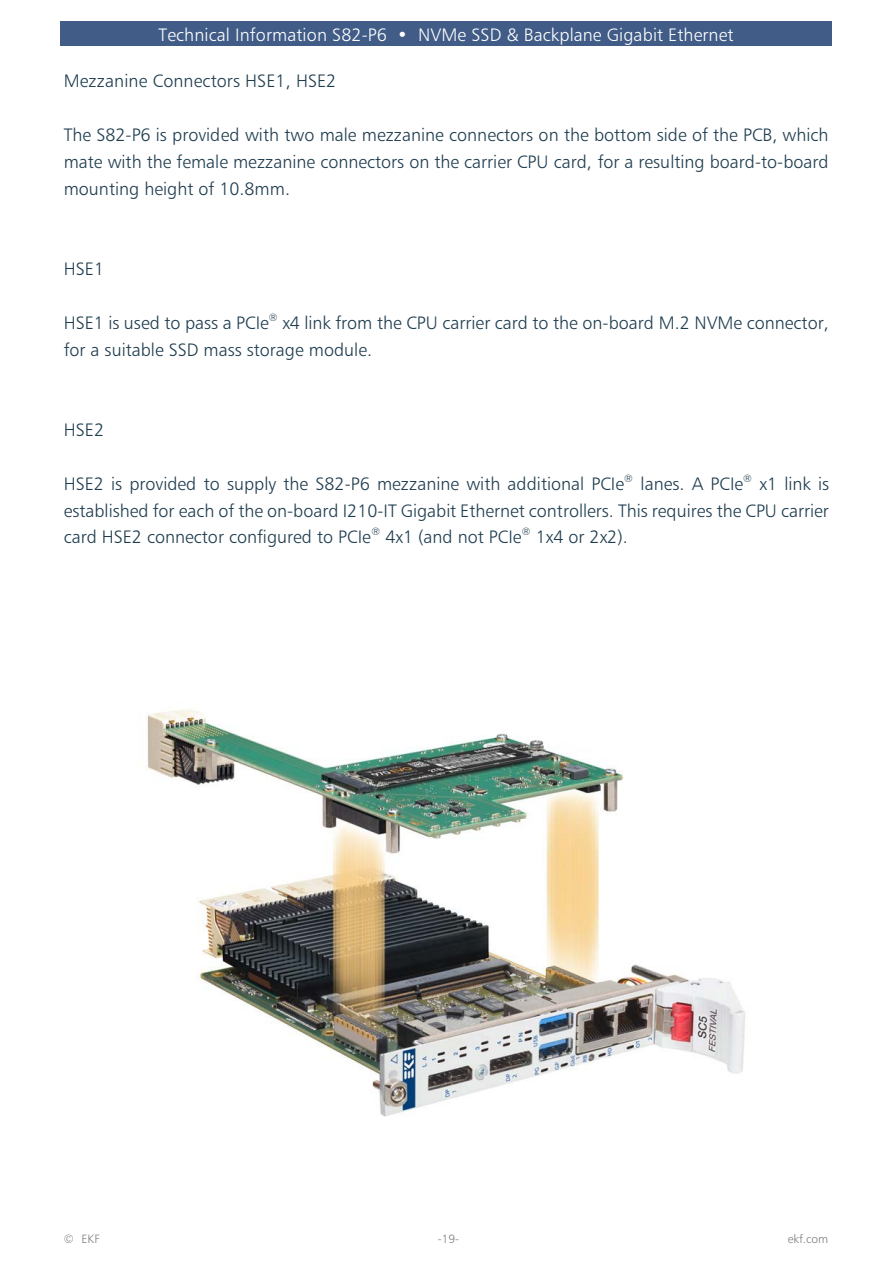
<style>
.page{position:relative;width:893px;height:1263px;background:#fff}
.page>*{position:absolute;margin:0;border:0;box-sizing:border-box;transform-origin:0 0}
.t1{font:18px/26.8px "Humanist 777 BT Light B";color:#1f3d4f;text-align:justify}
.t2{font:18px "Humanist 777 BT Light B";letter-spacing:.005em;color:#fff}
.t3{font:12px "Humanist 777 BT Light B";color:#808080}
</style>
<div class="page">
<div style="left:61px;top:21px;width:771px;height:24px;background:#405c87"></div>
<img style="left:147px;top:709px;width:598px;height:408px">
<p class="t2" style="left:159px;top:28px;width:576px">Technical Information S82-P6 • NVMe SSD &amp; Backplane Gigabit Ethernet</p>
<p class="t1" style="left:64px;top:69px;width:274px">Mezzanine Connectors HSE1, HSE2</p>
<p class="t1" style="left:64px;top:123px;width:766px">The S82-P6 is provided with two male mezzanine connectors on the bottom side of the PCB, which mate with the female mezzanine connectors on the carrier CPU card, for a resulting board-to-board mounting height of 10.8mm.</p>
<p class="t1" style="left:64px;top:257px;width:42px">HSE1</p>
<p class="t1" style="left:64px;top:311px;width:766px">HSE1 is used to pass a PCIe<sup>®</sup> x4 link from the CPU carrier card to the on-board M.2 NVMe connector, for a suitable SSD mass storage module.</p>
<p class="t1" style="left:64px;top:418px;width:42px">HSE2</p>
<p class="t1" style="left:64px;top:472px;width:767px">HSE2 is provided to supply the S82-P6 mezzanine with additional PCIe<sup>®</sup> lanes. A PCIe<sup>®</sup> x1 link is established for each of the on-board I210-IT Gigabit Ethernet controllers. This requires the CPU carrier card HSE2 connector configured to PCIe<sup>®</sup> 4x1 (and not PCIe<sup>®</sup> 1x4 or 2x2).</p>
<p class="t3" style="left:64px;top:1234px;width:38px">© EKF</p>
<p class="t3" style="left:438px;top:1234px;width:23px">-19-</p>
<p class="t3" style="left:788px;top:1234px;width:42px">ekf.com</p>
</div>
